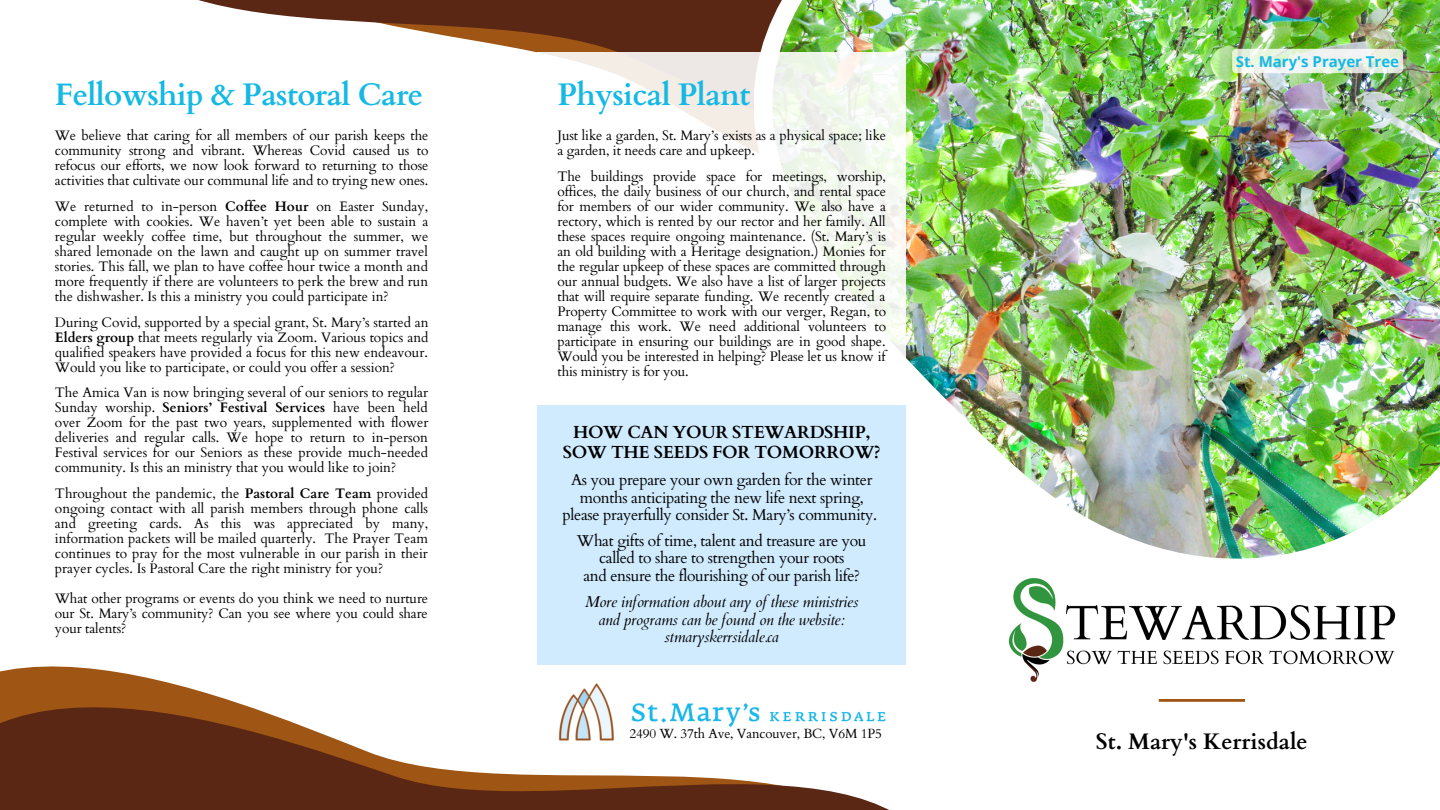
<style>
.page{position:relative;width:1440px;height:810px;background:#fff}
.page>*{position:absolute;margin:0;border:0;box-sizing:border-box;transform-origin:0 0}
.t1{font:700 31.12px "Cardo";letter-spacing:-.02em;color:#15b9e4}
.t2{font:700 22.5px "Cardo";color:#000}
.t3{font:700 17.5px "Cardo";letter-spacing:-.02em;color:#000}
.t4{font:15.75px/17.5px "Cardo";letter-spacing:-.02em;color:#000;text-align:center}
.t5{font:italic 15.75px "Cardo";letter-spacing:-.02em;color:#000}
.t6{font:700 15px "Open Sans";color:#15b9e4}
.t7{font:13.75px/15px "Cardo";letter-spacing:-.01em;color:#000;text-align:justify}
.t8{font:13.25px "Cardo";letter-spacing:-.01em;color:#000}
.s1{font-weight:700}
</style>
<div class="page">
<svg style="left:198px;top:0;width:556px;height:53px;fill:#5a2714"></svg>
<img style="left:772px;top:0;width:668px;height:559px">
<svg style="left:0;top:449px;width:1004px;height:361px"></svg>
<img style="left:1003px;top:576px;width:393px;height:108px">
<hr style="left:1159px;top:699px;width:86px;height:3px;background:#9f5615">
<img style="left:558px;top:681px;width:328px;height:61px">
<svg style="left:538px;top:52px;width:368px;height:353px"></svg>
<svg style="left:1232px;top:49px;width:171px;height:24px"></svg>
<div style="left:538px;top:405px;width:368px;height:260px;background:#d0ebfe"></div>
<p class="t1" style="left:55px;top:74px;width:370px">Fellowship &amp; Pastoral Care</p>
<p class="t7" style="left:55px;top:128px;width:375px">We believe that caring for all members of our parish keeps the community strong and vibrant. Whereas Covid caused us to refocus our efforts, we now look forward to returning to those activities that cultivate our communal life and to trying new ones.</p>
<p class="t7" style="left:55px;top:199px;width:375px">We returned to in-person <span class="s1">Coffee Hour</span> on Easter Sunday, complete with cookies. We haven’t yet been able to sustain a regular weekly coffee time, but throughout the summer, we shared lemonade on the lawn and caught up on summer travel stories. This fall, we plan to have coffee hour twice a month and more frequently if there are volunteers to perk the brew and run the dishwasher. Is this a ministry you could participate in?</p>
<p class="t7" style="left:55px;top:315px;width:375px">During Covid, supported by a special grant, St. Mary’s started an <span class="s1">Elders group</span> that meets regularly via Zoom. Various topics and qualified speakers have provided a focus for this new endeavour.<br>Would you like to participate, or could you offer a session?</p>
<p class="t7" style="left:55px;top:386px;width:375px">The Amica Van is now bringing several of our seniors to regular Sunday worship. <span class="s1">Seniors’ Festival Services</span> have been held over Zoom for the past two years, supplemented with flower deliveries and regular calls. We hope to return to in-person Festival services for our Seniors as these provide much-needed community. Is this an ministry that you would like to join?</p>
<p class="t7" style="left:55px;top:486px;width:375px">Throughout the pandemic, the <span class="s1">Pastoral Care Team</span> provided ongoing contact with all parish members through phone calls and greeting cards. As this was appreciated by many, information packets will be mailed quarterly. The Prayer Team continues to pray for the most vulnerable in our parish in their prayer cycles. Is Pastoral Care the right ministry for you?</p>
<p class="t7" style="left:55px;top:591px;width:375px">What other programs or events do you think we need to nurture our St. Mary’s community? Can you see where you could share your talents?</p>
<p class="t1" style="left:558px;top:74px;width:195px">Physical Plant</p>
<p class="t7" style="left:558px;top:128px;width:330px">Just like a garden, St. Mary’s exists as a physical space; like a garden, it needs care and upkeep.</p>
<p class="t7" style="left:558px;top:169px;width:330px">The buildings provide space for meetings, worship, offices, the daily business of our church, and rental space for members of our wider community. We also have a rectory, which is rented by our rector and her family. All these spaces require ongoing maintenance. (St. Mary’s is an old building with a Heritage designation.) Monies for the regular upkeep of these spaces are committed through our annual budgets. We also have a list of larger projects that will require separate funding. We recently created a Property Committee to work with our verger, Regan, to manage this work. We need additional volunteers to participate in ensuring our buildings are in good shape.<br>Would you be interested in helping? Please let us know if this ministry is for you.</p>
<p class="t3" style="left:573px;top:421px;width:299px">HOW CAN YOUR STEWARDSHIP,</p>
<p class="t3" style="left:563px;top:441px;width:320px">SOW THE SEEDS FOR TOMORROW?</p>
<p class="t4" style="left:571px;top:472px;width:303px">As you prepare your own garden for the winter months anticipating the new life next spring,</p>
<p class="t4" style="left:563px;top:507px;width:316px">please prayerfully consider St. Mary’s community.</p>
<p class="t4" style="left:577px;top:532px;width:291px">What gifts of time, talent and treasure are you called to share to strengthen your roots</p>
<p class="t4" style="left:583px;top:567px;width:278px">and ensure the flourishing of our parish life?</p>
<p class="t5" style="left:585px;top:592px;width:275px">More information about any of these ministries</p>
<p class="t5" style="left:599px;top:609px;width:248px">and programs can be found on the website:</p>
<p class="t5" style="left:665px;top:627px;width:116px">stmaryskerrsidale.ca</p>
<p class="t6" style="left:1236px;top:51px;width:165px">St. Mary's Prayer Tree</p>
<p class="t8" style="left:629px;top:725px;width:254px">2490 W. 37th Ave, Vancouver, BC, V6M 1P5</p>
<p class="t2" style="left:1096px;top:727px;width:213px">St. Mary's Kerrisdale</p>
</div>
